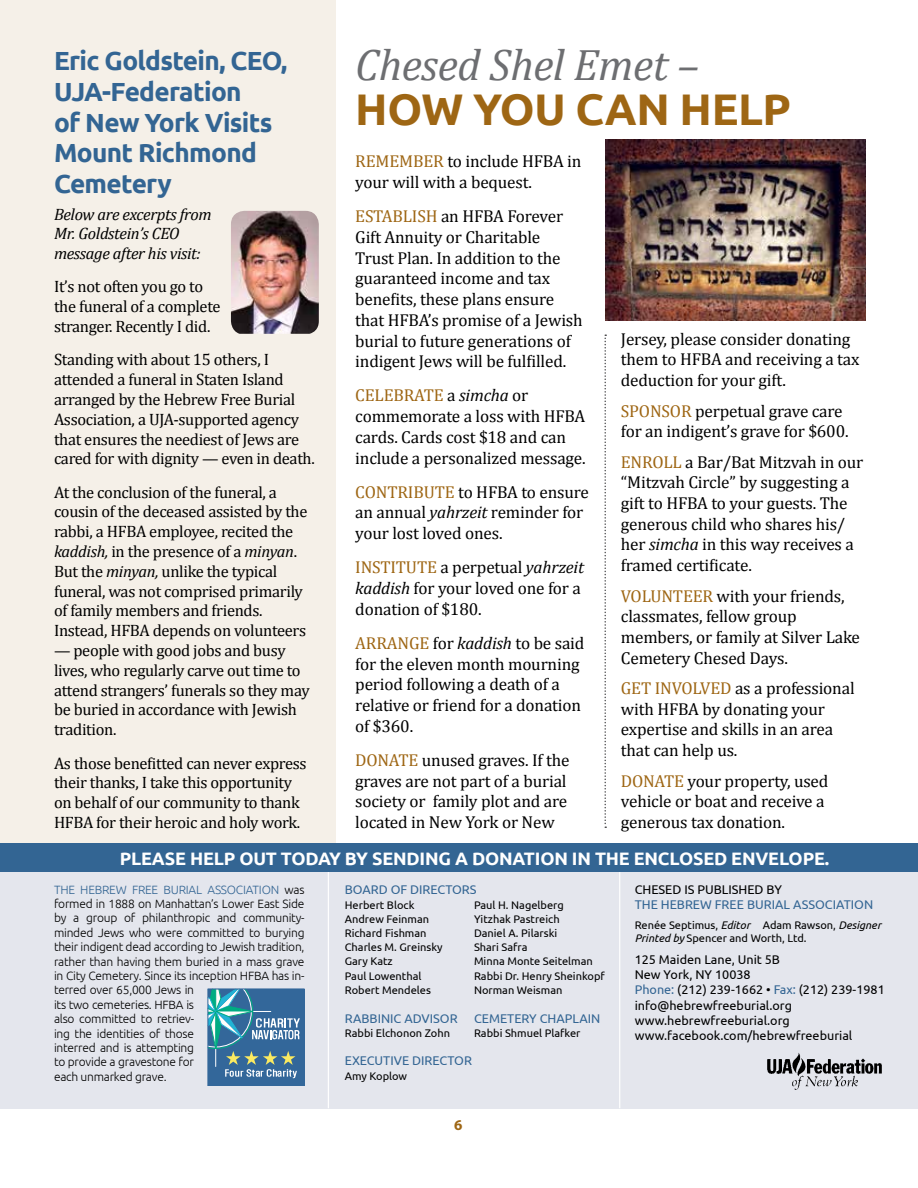
<style>
.page{position:relative;width:918px;height:1188px;background:#fff}
.page>*{position:absolute;margin:0;border:0;box-sizing:border-box;transform-origin:0 0}
.t1{font:italic 44.25px "Cambria";letter-spacing:-.01em;color:#6d6e71}
.t2{font:700 44.25px "Ubuntu";letter-spacing:-.01em;color:#9e6614}
.t3{font:700 26.25px/30.6px "Ubuntu";letter-spacing:-.025em;color:#336593}
.t4{font:700 18px "Ubuntu";letter-spacing:-.01em;color:#fff}
.t5{font:17.25px/20.7px "Cambria";letter-spacing:-.01em;color:#000}
.t6{font:16.5px/19.8px "Cambria";letter-spacing:-.02em;color:#000}
.t7{font:italic 16.5px/19.8px "Cambria";letter-spacing:-.02em;color:#000}
.t8{font:700 15px "Myriad Pro";color:#9e6614}
.t9{font:12.6px/15.1px "Ubuntu";color:#000}
.t10{font:12.6px "Ubuntu";color:#336593}
.t11{font:300 12px/14.4px "Ubuntu";letter-spacing:-.02em;color:#000}
.t12{font:11.1px/14.2px "Ubuntu";color:#000}
.s1{font-style:italic}
.s2{color:#9e6614}
.s3{color:#336593}
</style>
<div class="page">
<div style="left:0;top:0;width:336px;height:844px;background:#f5f0e8"></div>
<div style="left:0;top:871px;width:918px;height:237px;background:#e4e6ed"></div>
<hr style="left:328px;top:872px;width:1px;height:236px;background:#fff">
<hr style="left:619px;top:872px;width:1px;height:236px;background:#fff">
<div style="left:208px;top:1012px;width:96px;height:74px;background:#33679a"></div>
<div style="left:208px;top:989px;width:96px;height:58px;background:#33679a"></div>
<svg style="left:210px;top:991px;width:90px;height:87px"></svg>
<div style="left:208px;top:989px;width:97px;height:97px;border:1px solid #33679a"></div>
<img style="left:767px;top:1053px;width:115px;height:37px">
<div style="left:0;top:844px;width:918px;height:28px;background:#336593"></div>
<img style="left:231px;top:211px;width:88px;height:123px">
<img style="left:606px;top:140px;width:259px;height:181px">
<svg style="left:604px;top:334px;width:2px;height:494px"></svg>
<h2 class="t3" style="left:54px;top:45px;width:235px">Eric Goldstein, CEO,<br>UJA-Federation<br>of New York Visits<br>Mount Richmond<br>Cemetery</h2>
<p class="t7" style="left:54px;top:203px;width:159px">Below are excerpts from<br>Mr. Goldstein’s CEO message after his visit:</p>
<p class="t6" style="left:54px;top:277px;width:168px">It’s not often you go to the funeral of a complete stranger. Recently I did.</p>
<p class="t6" style="left:54px;top:350px;width:262px">Standing with about 15 others, I attended a funeral in Staten Island arranged by the Hebrew Free Burial Association, a UJA-supported agency that ensures the neediest of Jews are cared for with dignity — even in death.</p>
<p class="t6" style="left:54px;top:482px;width:255px">At the conclusion of the funeral, a cousin of the deceased assisted by the rabbi, a HFBA employee, recited the <span class="s1">kaddish,</span> in the presence of a <span class="s1">minyan</span>.<br>But the <span class="s1">minyan,</span> unlike the typical funeral, was not comprised primarily of family members and friends.<br>Instead, HFBA depends on volunteers</p>
<p class="t6" style="left:54px;top:640px;width:257px">— people with good jobs and busy lives, who regularly carve out time to attend strangers’ funerals so they may be buried in accordance with Jewish tradition.</p>
<p class="t6" style="left:54px;top:753px;width:254px">As those benefitted can never express their thanks, I take this opportunity on behalf of our community to thank HFBA for their heroic and holy work.</p>
<h1 class="t1" style="left:355px;top:34px;width:345px">Chesed Shel Emet –</h1>
<h1 class="t2" style="left:355px;top:82px;width:437px">HOW YOU CAN HELP</h1>
<p class="t5" style="left:355px;top:151px;width:228px"><span class="s2">REMEMBER</span> to include HFBA in your will with a bequest.</p>
<p class="t5" style="left:355px;top:206px;width:229px"><span class="s2">ESTABLISH</span> an HFBA Forever<br>Gift Annuity or Charitable<br>Trust Plan. In addition to the guaranteed income and tax benefits, these plans ensure that HFBA’s promise of a Jewish burial to future generations of indigent Jews will be fulfilled.</p>
<p class="t5" style="left:355px;top:385px;width:232px"><span class="s2">CELEBRATE</span> a <span class="s1">simcha</span> or commemorate a loss with HFBA cards. Cards cost $18 and can include a personalized message.</p>
<p class="t5" style="left:355px;top:481px;width:235px"><span class="s2">CONTRIBUTE</span> to HFBA to ensure an annual <span class="s1">yahrzeit</span> reminder for your lost loved ones.</p>
<p class="t5" style="left:355px;top:557px;width:230px"><span class="s2">INSTITUTE</span> a perpetual <span class="s1">yahrzeit kaddish</span> for your loved one for a donation of $180.</p>
<p class="t5" style="left:355px;top:633px;width:231px"><span class="s2">ARRANGE</span> for <span class="s1">kaddish</span> to be said for the eleven month mourning period following a death of a relative or friend for a donation of $360.</p>
<p class="t5" style="left:355px;top:750px;width:216px"><span class="s2">DONATE</span> unused graves. If the graves are not part of a burial society or family plot and are located in New York or New</p>
<p class="t5" style="left:621px;top:328px;width:240px">Jersey, please consider donating them to HFBA and receiving a tax deduction for your gift.</p>
<p class="t5" style="left:621px;top:400px;width:229px"><span class="s2">SPONSOR</span> perpetual grave care for an indigent’s grave for $600.</p>
<p class="t5" style="left:621px;top:451px;width:244px"><span class="s2">ENROLL</span> a Bar/Bat Mitzvah in our “Mitzvah Circle” by suggesting a gift to HFBA to your guests. The generous child who shares his/ her <span class="s1">simcha</span> in this way receives a framed certificate.</p>
<p class="t5" style="left:621px;top:585px;width:241px"><span class="s2">VOLUNTEER</span> with your friends, classmates, fellow group members, or family at Silver Lake<br>Cemetery Chesed Days.</p>
<p class="t5" style="left:621px;top:678px;width:235px"><span class="s2">GET INVOLVED</span> as a professional with HFBA by donating your expertise and skills in an area that can help us.</p>
<p class="t5" style="left:621px;top:770px;width:209px"><span class="s2">DONATE</span> your property, used vehicle or boat and receive a generous tax donation.</p>
<p class="t4" style="left:120px;top:848px;width:711px">PLEASE HELP OUT TODAY BY SENDING A DONATION IN THE ENCLOSED ENVELOPE.</p>
<p class="t11" style="left:54px;top:882px;width:252px"><span class="s3">THE HEBREW FREE BURIAL ASSOCIATION</span> was formed in 1888 on Manhattan’s Lower East Side by a group of philanthropic and community&shy;minded Jews who were committed to burying their indigent dead according to Jewish tradition, rather than having them buried in a mass grave in City Cemetery. Since its inception HFBA has in&shy;terred over 65,000 Jews in<br>its two cemeteries. HFBA is<br>also committed to retriev-<br>ing the identities of those<br>interred and is attempting<br>to provide a gravestone for<br>each unmarked grave.</p>
<p class="t10" style="left:345px;top:882px;width:133px">BOARD OF DIRECTORS</p>
<p class="t12" style="left:345px;top:897px;width:99px">Herbert Block<br>Andrew Feinman<br>Richard Fishman<br>Charles M. Greinsky<br>Gary Katz<br>Paul Lowenthal<br>Robert Mendeles</p>
<p class="t12" style="left:474px;top:897px;width:132px">Paul H. Nagelberg<br>Yitzhak Pastreich<br>Daniel A. Pilarski<br>Shari Safra<br>Minna Monte Seitelman<br>Rabbi Dr. Henry Sheinkopf<br>Norman Weisman</p>
<p class="t10" style="left:474px;top:1011px;width:128px">CEMETERY CHAPLAIN</p>
<p class="t12" style="left:474px;top:1026px;width:108px">Rabbi Shmuel Plafker</p>
<p class="t10" style="left:345px;top:1011px;width:114px">RABBINIC ADVISOR</p>
<p class="t12" style="left:345px;top:1026px;width:107px">Rabbi Elchonon Zohn</p>
<p class="t10" style="left:345px;top:1053px;width:129px">EXECUTIVE DIRECTOR</p>
<p class="t12" style="left:345px;top:1068px;width:64px">Amy Koplow</p>
<p class="t8" style="left:454px;top:1115px;width:10px">6</p>
<p class="t9" style="left:635px;top:882px;width:149px">CHESED IS PUBLISHED BY</p>
<p class="t10" style="left:635px;top:897px;width:240px">THE HEBREW FREE BURIAL ASSOCIATION</p>
<p class="t12" style="left:635px;top:918px;width:248px;line-height:13.2px">Renée Septimus, <span class="s1">Editor</span> Adam Rawson, <span class="s1">Designer<br>Printed by</span> Spencer and Worth, Ltd.</p>
<p class="t9" style="left:635px;top:952px;width:252px">125 Maiden Lane, Unit 5B<br>New York, NY 10038<br><span class="s3">Phone:</span> (212) 239-1662 • <span class="s3">Fax:</span> (212) 239-1981 info@hebrewfreeburial.org www.hebrewfreeburial.org www.facebook.com/hebrewfreeburial</p>
</div>
